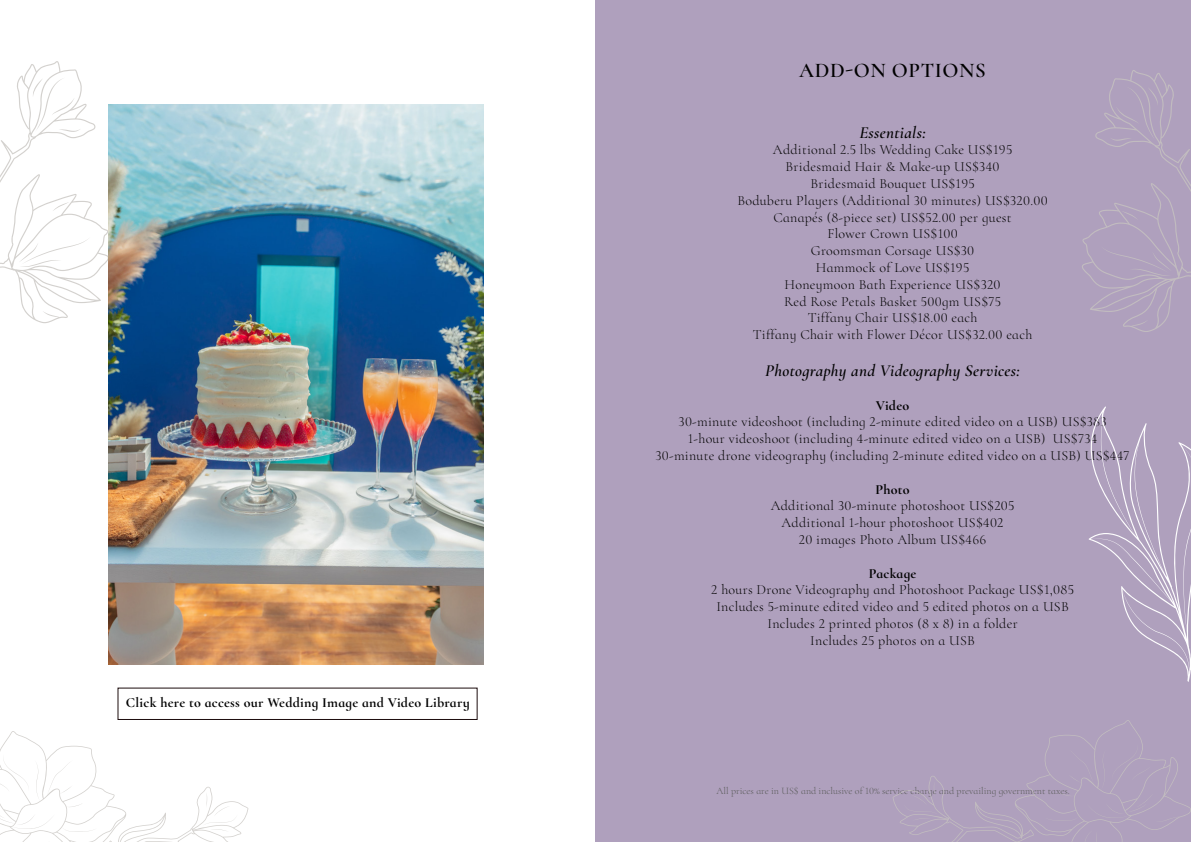
<style>
.page{position:relative;width:1191px;height:842px;background:#fff}
.page>*{position:absolute;margin:0;border:0;box-sizing:border-box;transform-origin:0 0}
.t1{font:600 21px "Cormorant SC";letter-spacing:.03em;color:#000}
.t2{font:italic 600 17px "Cormorant Infant";letter-spacing:.02em;color:#000}
.t3{font:300 14px/16.8px "Cormorant Infant";letter-spacing:.02em;color:#000;text-align:center}
.t4{font:700 14px "Cormorant Infant";letter-spacing:.02em;color:#000}
.t5{font:300 10px "Cormorant Infant";color:#595a59}
</style>
<div class="page">
<div style="left:595px;top:0;width:596px;height:842px;background:#afa0bd"></div>
<svg style="left:1088px;top:407px;width:103px;height:275px"></svg>
<svg style="left:1082px;top:70px;width:109px;height:262px"></svg>
<svg style="left:893px;top:720px;width:297px;height:122px"></svg>
<svg style="left:0;top:61px;width:110px;height:262px"></svg>
<svg style="left:0;top:731px;width:249px;height:111px"></svg>
<div style="left:117px;top:687px;width:360px;height:33px;border:1px solid #1c0c0d"></div>
<img style="left:109px;top:105px;width:375px;height:560px">
<p class="t4" style="left:126px;top:694px;width:345px">Click here to access our Wedding Image and Video Library</p>
<h1 class="t1" style="left:799px;top:58px;width:188px">ADD-ON OPTIONS</h1>
<p class="t2" style="left:859px;top:122px;width:68px">Essentials:</p>
<p class="t3" style="left:737px;top:141px;width:312px">Additional 2.5 lbs Wedding Cake US$195<br>Bridesmaid Hair &amp; Make-up US$340<br>Bridesmaid Bouquet US$195<br>Boduberu Players (Additional 30 minutes) US$320.00<br>Canapés (8-piece set) US$52.00 per guest<br>Flower Crown US$100<br>Groomsman Corsage US$30<br>Hammock of Love US$195<br>Honeymoon Bath Experience US$320<br>Red Rose Petals Basket 500gm US$75<br>Tiffany Chair US$18.00 each<br>Tiffany Chair with Flower Décor US$32.00 each</p>
<p class="t2" style="left:765px;top:360px;width:256px">Photography and Videography Services:</p>
<p class="t4" style="left:876px;top:396px;width:35px">Video</p>
<p class="t3" style="left:655px;top:413px;width:475px">30-minute videoshoot (including 2-minute edited video on a USB) US$383<br>1-hour videoshoot (including 4-minute edited video on a USB) US$734<br>30-minute drone videography (including 2-minute edited video on a USB) US$447</p>
<p class="t4" style="left:875px;top:480px;width:36px">Photo</p>
<p class="t3" style="left:770px;top:497px;width:245px">Additional 30-minute photoshoot US$205<br>Additional 1-hour photoshoot US$402<br>20 images Photo Album US$466</p>
<p class="t4" style="left:868px;top:564px;width:49px">Package</p>
<p class="t3" style="left:711px;top:581px;width:364px">2 hours Drone Videography and Photoshoot Package US$1,085<br>Includes 5-minute edited video and 5 edited photos on a USB Includes 2 printed photos (8 x 8) in a folder<br>Includes 25 photos on a USB</p>
<p class="t5" style="left:716px;top:785px;width:355px">All prices are in US$ and inclusive of 10% service charge and prevailing government taxes.</p>
</div>
